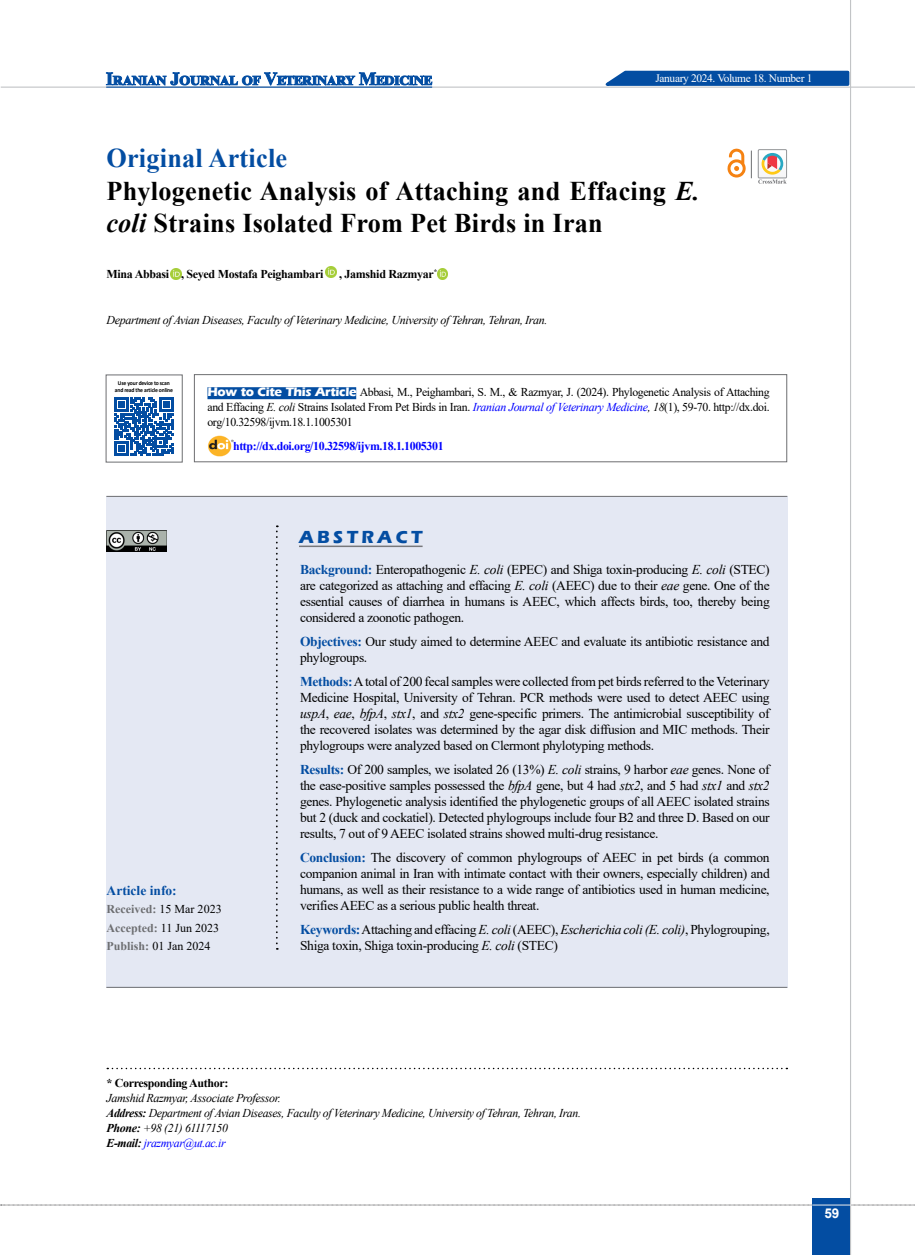
<style>
.page{position:relative;width:915px;height:1255px;background:#fff}
.page>*{position:absolute;margin:0;border:0;box-sizing:border-box;transform-origin:0 0}
.t1{font:700 27px/32.4px "Times New Roman";letter-spacing:.01em;color:#000}
.t2{font:700 18px "Eras ITC";color:#034da2}
.t3{font:13.5px/16px "Times New Roman";letter-spacing:-.025em;color:#000;text-align:justify}
.t4{font:700 13.5px "Times New Roman";color:#034da2}
.t5{font:700 13.5px "Arial";color:#fff}
.t6{font:italic 12px/15px "Times New Roman";letter-spacing:-.03em;color:#000}
.t7{font:12px/15px "Times New Roman";letter-spacing:-.03em;color:#000;text-align:justify}
.t8{font:700 12px "Times New Roman";letter-spacing:-.025em;color:#000}
.t9{font:12px/18.3px "Times New Roman";color:#000}
.t10{font:700 12px "Times New Roman";letter-spacing:-.03em;color:#00f}
.t11{font:11.4px "Times New Roman";letter-spacing:-.03em;color:#fff}
.t12{font:700 6px/7.5px "Calibri";letter-spacing:-.025em;color:#000;text-align:center;scale:.94 1}
.s1{color:#034da2}
.s2{font-style:italic}
.s3{font-family:"Eras ITC";font-weight:700;font-size:12.75px;color:#fff}
.s4{font-style:italic;color:#00f}
.s5{font-weight:700;color:#6d6e71}
.s6{font-weight:700;color:#034da2}
.s7{font-weight:700}
.s8{color:#00f}
</style>
<div class="page">
<svg style="left:1px;top:1204px;width:914px;height:1px"></svg>
<div style="left:812px;top:1198px;width:38px;height:56px;background:#034da2"></div>
<hr style="left:849px;top:0;width:1px;height:1254px;background:#c2c4c6">
<hr style="left:1px;top:87px;width:913px;height:1px;background:#c2c4c6">
<hr style="left:812px;top:1204px;width:38px;height:1px;background:#ebebec">
<svg style="left:597px;top:69px;width:253px;height:18px;background:#3772b4"></svg>
<svg style="left:106px;top:72px;width:326px;height:14px"></svg>
<hr style="left:106px;top:87px;width:326px;height:1px;background:#034da2">
<div style="left:106px;top:496px;width:681px;height:491px;background:#e4e8f3"></div>
<svg style="left:170px;top:268px;width:11px;height:11px"></svg>
<svg style="left:326px;top:267px;width:10px;height:10px"></svg>
<svg style="left:437px;top:268px;width:10px;height:11px"></svg>
<svg style="left:107px;top:1067px;width:680px;height:2px"></svg>
<svg style="left:276px;top:525px;width:2px;height:424px"></svg>
<hr style="left:299px;top:545px;width:123px;height:2px;background:#77787b">
<div style="left:194px;top:374px;width:592px;height:88px;border:1px solid #6d6e71"></div>
<div style="left:207px;top:387px;width:149px;height:12px;background:#034da2"></div>
<img style="left:208px;top:435px;width:25px;height:22px">
<svg style="left:115px;top:397px;width:58px;height:59px"></svg>
<hr style="left:106px;top:496px;width:681px;height:1px;background:#6d6e71">
<hr style="left:106px;top:986px;width:681px;height:1px;background:#6d6e71">
<svg style="left:727px;top:149px;width:24px;height:29px"></svg>
<div style="left:757px;top:149px;width:29px;height:29px;border:1px solid #939598"></div>
<svg style="left:757px;top:150px;width:29px;height:34px"></svg>
<img style="left:106px;top:531px;width:60px;height:21px">
<p class="t11" style="left:655px;top:70px;width:158px">January 2024. Volume 18. Number 1</p>
<h1 class="t1" style="left:106px;top:141px;width:594px"><span class="s1">Original Article<br></span>Phylogenetic Analysis of Attaching and Effacing <span class="s2">E. coli</span> Strains Isolated From Pet Birds in Iran</h1>
<p class="t8" style="left:106px;top:265px;width:218px">Mina Abbasi , Seyed Mostafa Peighambari</p>
<p class="t8" style="left:339px;top:265px;width:100px">, Jamshid Razmyar<sup>*</sup></p>
<p class="t6" style="left:106px;top:312px;width:442px">Department of Avian Diseases, Faculty of Veterinary Medicine, University of Tehran, Tehran, Iran.</p>
<p class="t12" style="left:115px;top:379px;width:63px">Use your device to scan and read the article online</p>
<p class="t7" style="left:207px;top:384px;width:563px"><span class="s3">How to Cite This Article</span> Abbasi, M., Peighambari, S. M., &amp; Razmyar, J. (2024). Phylogenetic Analysis of Attaching and Effacing <span class="s2">E. coli</span> Strains Isolated From Pet Birds in Iran. <span class="s4">Iranian Journal of Veterinary Medicine</span><span class="s2">, 18</span>(1), 59-70. http://dx.doi. org/10.32598/ijvm.18.1.1005301</p>
<p class="t10" style="left:233px;top:437px;width:212px">http://dx.doi.org/10.32598/ijvm.18.1.1005301</p>
<h2 class="t2" style="left:299px;top:527px;width:125px">A B S T R A C T</h2>
<p class="t4" style="left:107px;top:880px;width:72px">Article info:</p>
<p class="t9" style="left:107px;top:899px;width:116px"><span class="s5">Received:</span> 15 Mar 2023<br><span class="s5">Accepted:</span> 11 Jun 2023<br><span class="s5">Publish:</span> 01 Jan 2024</p>
<p class="t3" style="left:300px;top:561px;width:471px"><span class="s6">Background:</span> Enteropathogenic <span class="s2">E. coli</span> (EPEC) and Shiga toxin-producing <span class="s2">E. coli</span> (STEC) are categorized as attaching and effacing <span class="s2">E. coli</span> (AEEC) due to their <span class="s2">eae</span> gene. One of the essential causes of diarrhea in humans is AEEC, which affects birds, too, thereby being considered a zoonotic pathogen.</p>
<p class="t3" style="left:300px;top:633px;width:471px"><span class="s6">Objectives:</span> Our study aimed to determine AEEC and evaluate its antibiotic resistance and phylogroups.</p>
<p class="t3" style="left:300px;top:673px;width:471px"><span class="s6">Methods:</span> A total of 200 fecal samples were collected from pet birds referred to the Veterinary Medicine Hospital, University of Tehran. PCR methods were used to detect AEEC using <span class="s2">uspA</span>, <span class="s2">eae</span>, <span class="s2">bfpA</span>, <span class="s2">stx1</span>, and <span class="s2">stx2</span> gene-specific primers. The antimicrobial susceptibility of the recovered isolates was determined by the agar disk diffusion and MIC methods. Their phylogroups were analyzed based on Clermont phylotyping methods.</p>
<p class="t3" style="left:300px;top:761px;width:471px"><span class="s6">Results:</span> Of 200 samples, we isolated 26 (13%) <span class="s2">E. coli</span> strains, 9 harbor <span class="s2">eae</span> genes. None of the ease-positive samples possessed the <span class="s2">bfpA</span> gene, but 4 had <span class="s2">stx2</span>, and 5 had <span class="s2">stx1</span> and <span class="s2">stx2 </span>genes. Phylogenetic analysis identified the phylogenetic groups of all AEEC isolated strains but 2 (duck and cockatiel). Detected phylogroups include four B2 and three D. Based on our results, 7 out of 9 AEEC isolated strains showed multi-drug resistance.</p>
<p class="t3" style="left:300px;top:848px;width:471px"><span class="s6">Conclusion:</span> The discovery of common phylogroups of AEEC in pet birds (a common companion animal in Iran with intimate contact with their owners, especially children) and humans, as well as their resistance to a wide range of antibiotics used in human medicine, verifies AEEC as a serious public health threat.</p>
<p class="t3" style="left:300px;top:920px;width:471px"><span class="s6">Keywords:</span> Attaching and effacing <span class="s2">E. coli</span> (AEEC), <span class="s2">Escherichia coli (E. coli)</span>, Phylogrouping,<br>Shiga toxin, Shiga toxin-producing <span class="s2">E. coli</span> (STEC)</p>
<p class="t8" style="left:106px;top:1073px;width:123px">* Corresponding Author:</p>
<p class="t6" style="left:106px;top:1089px;width:476px">Jamshid Razmyar, Associate Professor.<br><span class="s7">Address:</span> Department of Avian Diseases, Faculty of Veterinary Medicine, University of Tehran, Tehran, Iran.<br><span class="s7">Phone:</span> +98 (21) 61117150<br><span class="s7">E-mail:</span> <span class="s8">jrazmyar@ut.ac.ir</span></p>
<p class="t5" style="left:824px;top:1203px;width:17px">59</p>
</div>
